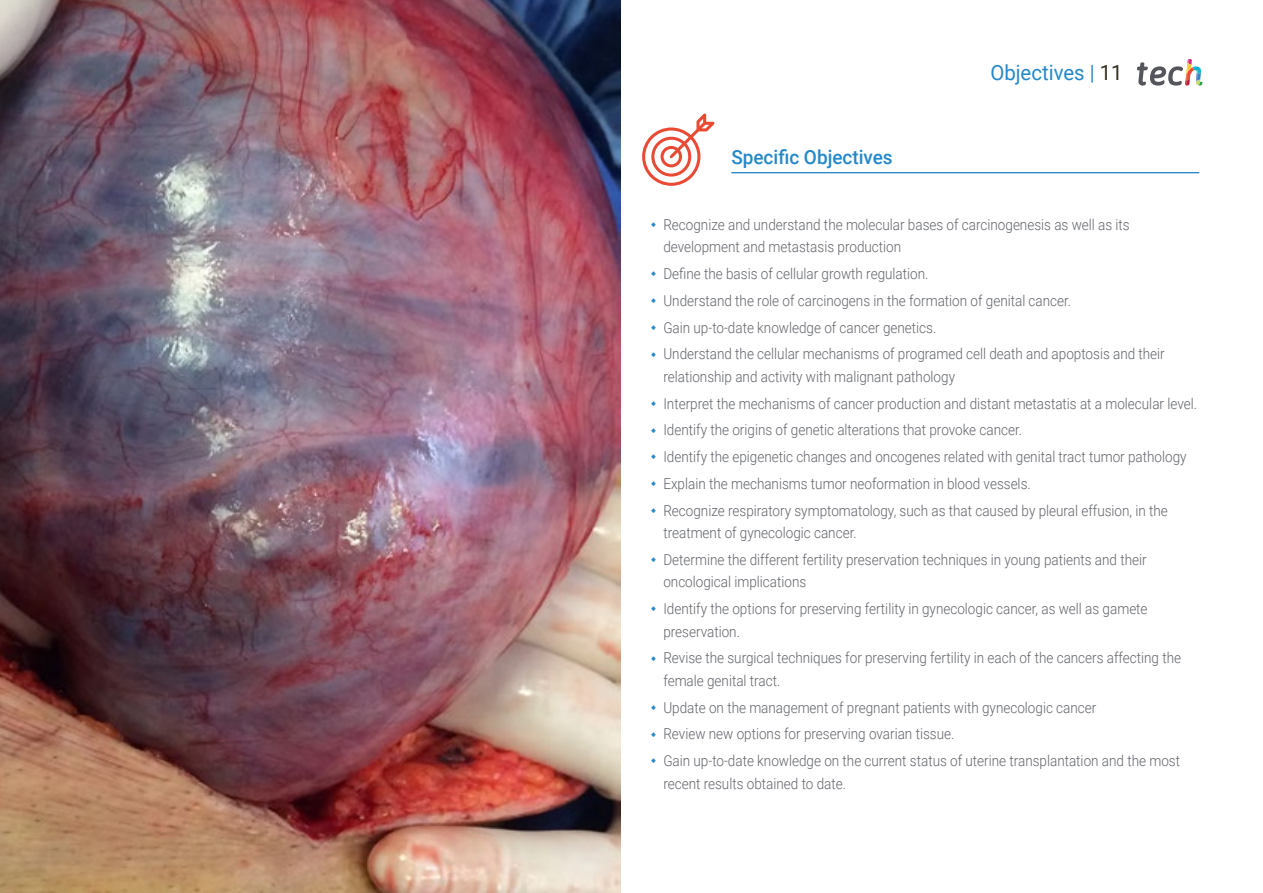
<style>
.page{position:relative;width:1263px;height:893px;background:#fff}
.page>*{position:absolute;margin:0;border:0;box-sizing:border-box;transform-origin:0 0}
.t1{font:21px "Roboto";color:#2488c9}
.t2{font:500 19.5px "Roboto";color:#2488c9}
.t3{font:300 15px/26.7px "Roboto";color:#61646a;scale:.9 1}
.s1{color:#2289cb}
.s2{color:#312e20}
</style>
<div class="page">
<img style="left:0;top:0;width:621px;height:893px">
<svg style="left:1137px;top:59px;width:65px;height:27px"></svg>
<svg style="left:642px;top:113px;width:72px;height:73px"></svg>
<hr style="left:731px;top:172px;width:468px;height:1px;background:#2488c9">
<h2 class="t2" style="left:731px;top:144px;width:163px">Specific Objectives</h2>
<h1 class="t1" style="left:990px;top:57px;width:134px">Objectives <span class="s1">|</span> <span class="s2">11</span></h1>
<p class="t3" style="left:663px;top:213px;width:520px;line-height:22.5px">Recognize and understand the molecular bases of carcinogenesis as well as its development and metastasis production</p>
<p class="t3" style="left:663px;top:260px;width:559px">Define the basis of cellular growth regulation.<br>Understand the role of carcinogens in the formation of genital cancer.<br>Gain up-to-date knowledge of cancer genetics.<br>Understand the cellular mechanisms of programed cell death and apoptosis and their</p>
<p class="t3" style="left:663px;top:362px;width:594px">relationship and activity with malignant pathology<br>Interpret the mechanisms of cancer production and distant metastatis at a molecular level.<br>Identify the origins of genetic alterations that provoke cancer.<br>Identify the epigenetic changes and oncogenes related with genital tract tumor pathology Explain the mechanisms tumor neoformation in blood vessels.<br>Recognize respiratory symptomatology, such as that caused by pleural effusion, in the</p>
<p class="t3" style="left:663px;top:519px;width:538px">treatment of gynecologic cancer.<br>Determine the different fertility preservation techniques in young patients and their</p>
<p class="t3" style="left:663px;top:568px;width:539px">oncological implications<br>Identify the options for preserving fertility in gynecologic cancer, as well as gamete</p>
<p class="t3" style="left:663px;top:617px;width:577px">preservation.<br>Revise the surgical techniques for preserving fertility in each of the cancers affecting the</p>
<p class="t3" style="left:663px;top:667px;width:576px">female genital tract.<br>Update on the management of pregnant patients with gynecologic cancer<br>Review new options for preserving ovarian tissue.<br>Gain up-to-date knowledge on the current status of uterine transplantation and the most</p>
<p class="t3" style="left:663px;top:769px;width:204px">recent results obtained to date.</p>
</div>
